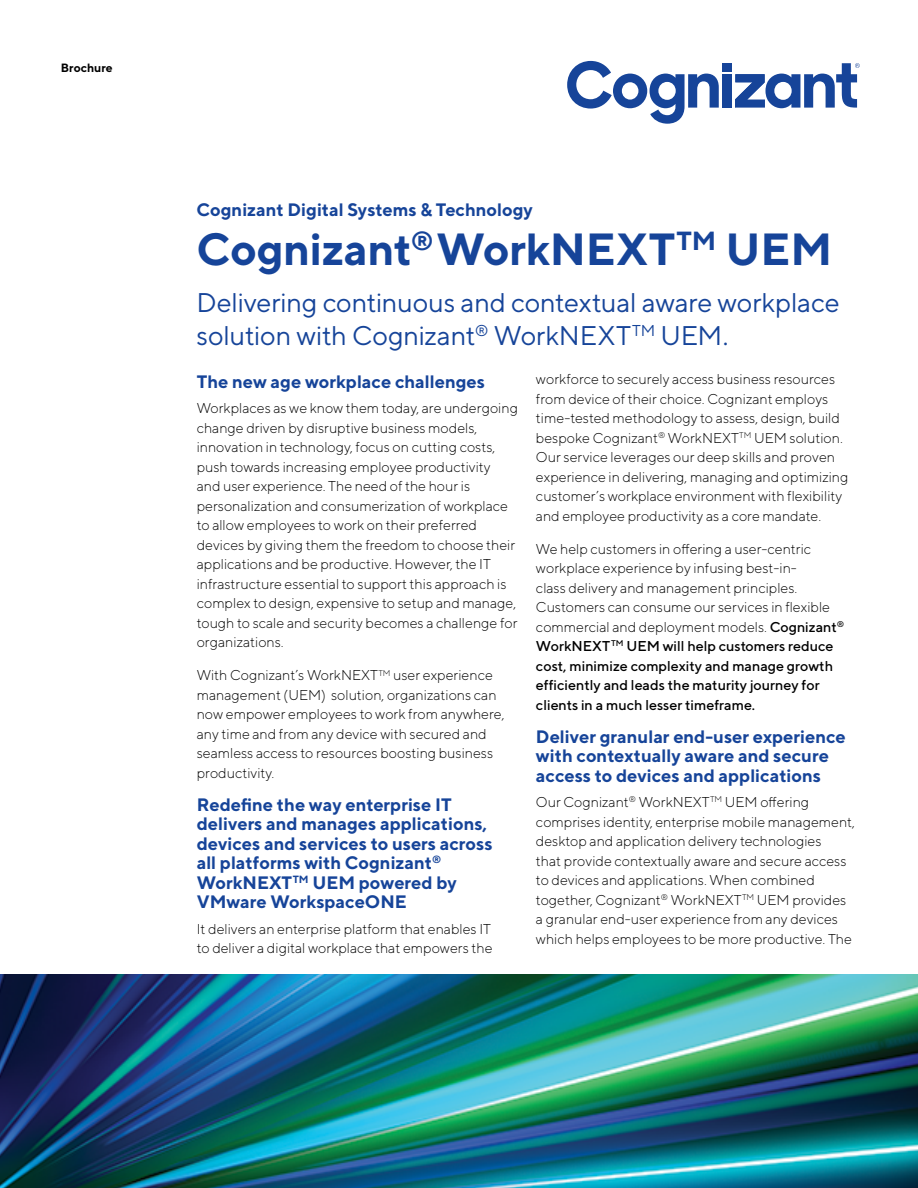
<style>
.page{position:relative;width:918px;height:1188px;background:#fff}
.page>*{position:absolute;margin:0;border:0;box-sizing:border-box;transform-origin:0 0}
.t1{font:700 45px "TT Norms";letter-spacing:-.005em;color:#164499}
.t2{font:27px/33px "TT Norms";letter-spacing:-.01em;color:#164499}
.t3{font:700 18px/19.5px "TT Norms";color:#164499}
.t4{font:300 14.25px/19.5px "TT Norms";color:#000}
.t5{font:700 12px "TT Norms";color:#000}
.s1{font-weight:500}
</style>
<div class="page">
<img style="left:0;top:975px;width:918px;height:213px">
<div style="left:723px;top:63px;width:9px;height:9px;background:#164499"></div>
<div style="left:723px;top:74px;width:9px;height:34px;background:#164499"></div>
<svg style="left:567px;top:61px;width:152px;height:63px"></svg>
<svg style="left:735px;top:63px;width:125px;height:45px"></svg>
<p class="t5" style="left:61px;top:61px;width:53px">Brochure</p>
<p class="t3" style="left:197px;top:199px;width:338px">Cognizant Digital Systems &amp; Technology</p>
<h1 class="t1" style="left:197px;top:221px;width:637px">Cognizant<sup>®</sup> WorkNEXT<sup>TM</sup> UEM</h1>
<h2 class="t2" style="left:197px;top:285px;width:645px">Delivering continuous and contextual aware workplace solution with Cognizant<sup>®</sup> WorkNEXT<sup>TM</sup> UEM.</h2>
<p class="t3" style="left:197px;top:371px;width:290px">The new age workplace challenges</p>
<p class="t4" style="left:197px;top:398px;width:323px">Workplaces as we know them today, are undergoing change driven by disruptive business models, innovation in technology, focus on cutting costs, push towards increasing employee productivity and user experience. The need of the hour is personalization and consumerization of workplace to allow employees to work on their preferred devices by giving them the freedom to choose their applications and be productive. However, the IT infrastructure essential to support this approach is complex to design, expensive to setup and manage, tough to scale and security becomes a challenge for organizations.</p>
<p class="t4" style="left:197px;top:665px;width:309px">With Cognizant’s WorkNEXT<sup>TM</sup> user experience management (UEM) solution, organizations can now empower employees to work from anywhere, any time and from any device with secured and seamless access to resources boosting business productivity.</p>
<p class="t3" style="left:197px;top:794px;width:297px">Redefine the way enterprise IT delivers and manages applications, devices and services to users across all platforms with Cognizant<sup>®<br></sup>WorkNEXT<sup>TM</sup> UEM powered by<br>VMware WorkspaceONE</p>
<p class="t4" style="left:197px;top:919px;width:297px">It delivers an enterprise platform that enables IT to deliver a digital workplace that empowers the</p>
<p class="t4" style="left:536px;top:369px;width:314px">workforce to securely access business resources from device of their choice. Cognizant employs time-tested methodology to assess, design, build bespoke Cognizant<sup>®</sup> WorkNEXT<sup>TM</sup> UEM solution.<br>Our service leverages our deep skills and proven experience in delivering, managing and optimizing customer’s workplace environment with flexibility and employee productivity as a core mandate.</p>
<p class="t4" style="left:536px;top:539px;width:310px">We help customers in offering a user-centric workplace experience by infusing best-in-<br>class delivery and management principles.<br>Customers can consume our services in flexible commercial and deployment models. <span class="s1">Cognizant</span><sup>® </sup><span class="s1">WorkNEXT</span><sup>TM</sup> <span class="s1">UEM will help customers reduce cost, minimize complexity and manage growth efficiently and leads the maturity journey for clients in a much lesser timeframe.</span></p>
<p class="t3" style="left:536px;top:726px;width:311px">Deliver granular end-user experience with contextually aware and secure access to devices and applications</p>
<p class="t4" style="left:536px;top:792px;width:321px">Our Cognizant<sup>®</sup> WorkNEXT<sup>TM</sup> UEM offering comprises identity, enterprise mobile management, desktop and application delivery technologies<br>that provide contextually aware and secure access to devices and applications. When combined together, Cognizant<sup>®</sup> WorkNEXT<sup>TM</sup> UEM provides a granular end-user experience from any devices which helps employees to be more productive. The</p>
</div>
